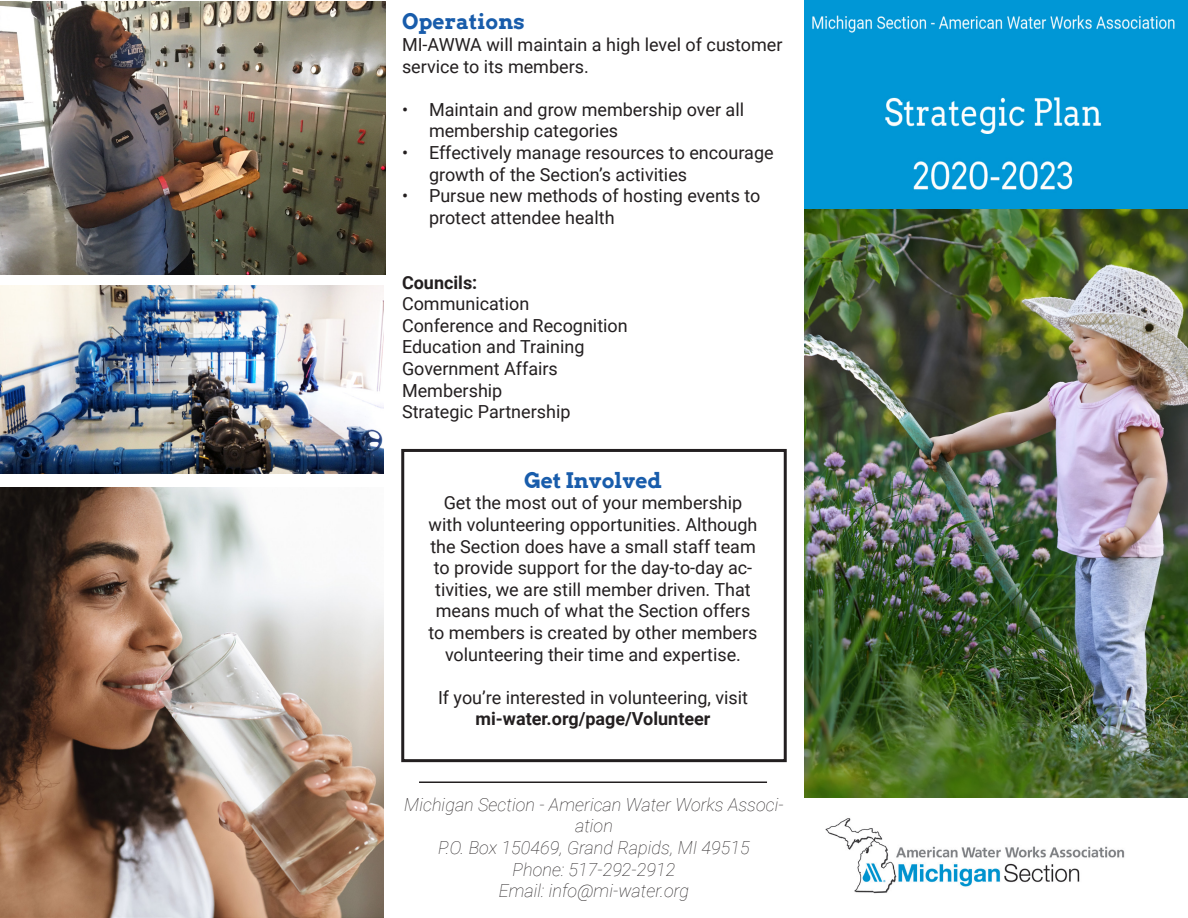
<style>
.page{position:relative;width:1188px;height:918px;background:#fff}
.page>*{position:absolute;margin:0;border:0;box-sizing:border-box;transform-origin:0 0}
.t1{font:700 21px "Arvo";color:#185cab}
.t2{font:18px/21.6px "Roboto";color:#231f20}
.t3{font:italic 100 18px/21.6px "Roboto";color:#231f20;text-align:center}
.t4{font:700 18px "Roboto";color:#231f20}
.s1{font-weight:700}
</style>
<div class="page">
<img style="left:825px;top:818px;width:300px;height:76px">
<img style="left:0;top:2px;width:386px;height:273px">
<img style="left:0;top:286px;width:384px;height:188px">
<img style="left:0;top:487px;width:384px;height:431px">
<img style="left:804px;top:0;width:384px;height:797px">
<hr style="left:419px;top:782px;width:348px;height:1px;background:#231f20">
<div style="left:401px;top:449px;width:386px;height:313px;border:3px solid #231f20"></div>
<p class="t1" style="left:402px;top:9px;width:124px">Operations</p>
<p class="t2" style="left:402px;top:33px;width:382px">MI-AWWA will maintain a high level of customer service to its members.</p>
<p class="t2" style="left:429px;top:98px;width:317px;text-indent:-27px">• Maintain and grow membership over all membership categories</p>
<p class="t2" style="left:429px;top:141px;width:346px;text-indent:-27px">• Effectively manage resources to encourage growth of the Section’s activities</p>
<p class="t2" style="left:429px;top:184px;width:333px;text-indent:-27px">• Pursue new methods of hosting events to protect attendee health</p>
<p class="t4" style="left:402px;top:270px;width:77px">Councils:</p>
<p class="t2" style="left:402px;top:292px;width:129px">Communication</p>
<p class="t2" style="left:402px;top:314px;width:227px">Conference and Recognition</p>
<p class="t2" style="left:402px;top:336px;width:184px">Education and Training</p>
<p class="t2" style="left:402px;top:357px;width:157px">Government Affairs</p>
<p class="t2" style="left:402px;top:379px;width:102px">Membership</p>
<p class="t2" style="left:402px;top:400px;width:170px">Strategic Partnership</p>
<p class="t1" style="left:524px;top:467px;width:139px">Get Involved</p>
<p class="t2" style="left:429px;top:492px;width:330px;text-align:center">Get the most out of your membership with volunteering opportunities. Although the Section does have a small staff team to provide support for the day-to-day ac&shy;tivities, we are still member driven. That means much of what the Section offers to members is created by other members volunteering their time and expertise.</p>
<p class="t2" style="left:438px;top:686px;width:312px;text-align:center">If you’re interested in volunteering, visit <span class="s1">mi-water.org/page/Volunteer</span></p>
<p class="t3" style="left:404px;top:793px;width:381px">Michigan Section - American Water Works Associ&shy;ation</p>
<p class="t3" style="left:438px;top:836px;width:313px">P.O. Box 150469, Grand Rapids, MI 49515</p>
<p class="t3" style="left:513px;top:858px;width:164px">Phone: 517-292-2912</p>
<p class="t3" style="left:499px;top:879px;width:192px">Email: info@mi-water.org</p>
</div>
